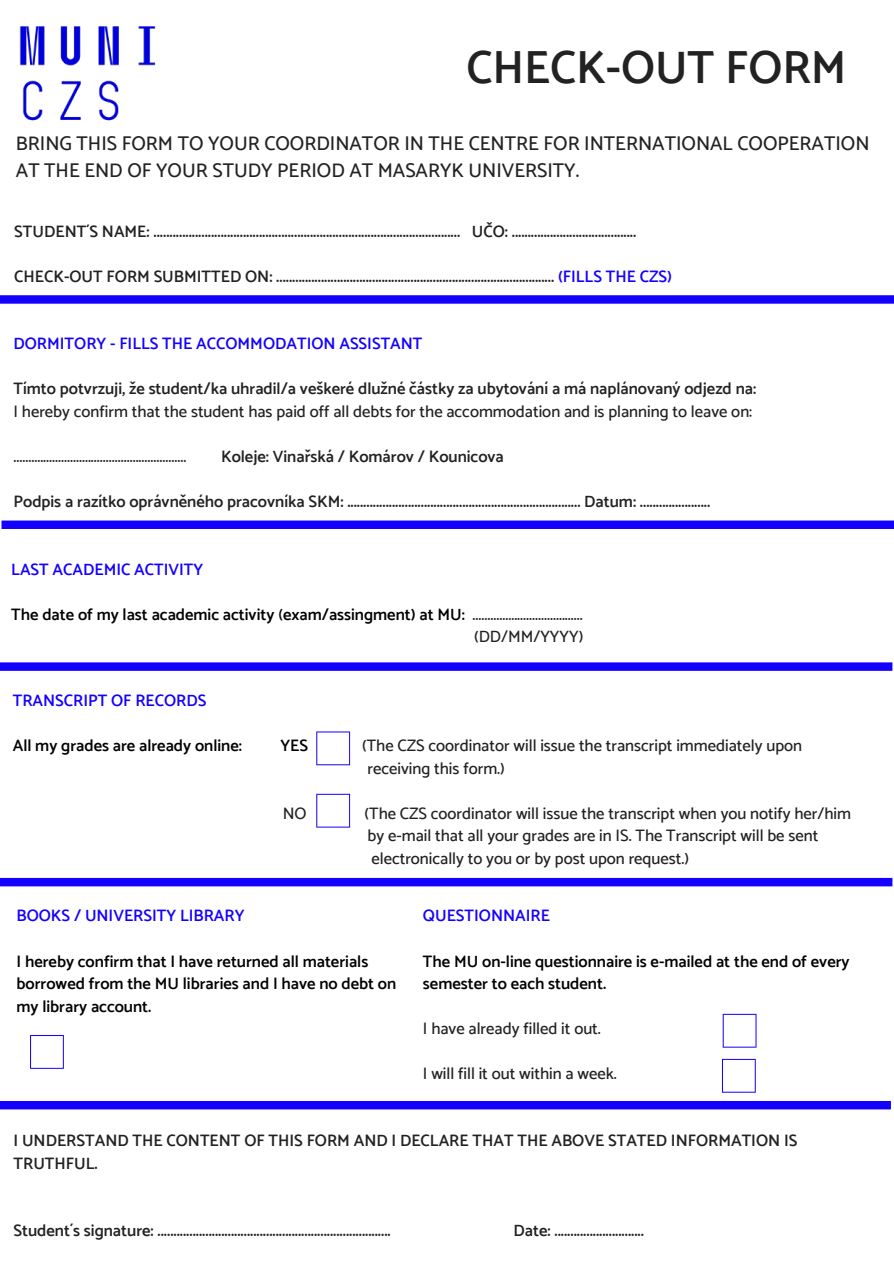
<style>
.page{position:relative;width:894px;height:1264px;background:#fff}
.page>*{position:absolute;margin:0;border:0;box-sizing:border-box;transform-origin:0 0}
.t1{font:600 46.35px "Catamaran";color:#222}
.t2{font:500 19.8px/27px "Catamaran";color:#222}
.t3{font:600 16.5px/22.5px "Catamaran";color:#222}
.t4{font:500 16.5px/22.5px "Catamaran";color:#222}
.t5{font:600 16.5px/22.5px "Catamaran";color:#000}
.t6{font:600 16.5px "Catamaran";color:#1400ff}
.s1{color:#1400ff}
.s2{font-weight:500}
.s3{font-weight:500;color:#222}
</style>
<div class="page">
<svg style="left:0;top:295px;width:893px;height:9px;background:#220fff"></svg>
<svg style="left:2px;top:520px;width:891px;height:9px;background:#220fff"></svg>
<svg style="left:0;top:662px;width:892px;height:9px;background:#220fff"></svg>
<svg style="left:316px;top:731px;width:34px;height:34px"></svg>
<svg style="left:316px;top:793px;width:34px;height:34px"></svg>
<div style="left:0;top:878px;width:892px;height:8px;background:#1400ff"></div>
<svg style="left:30px;top:1035px;width:34px;height:33px"></svg>
<svg style="left:721px;top:1058px;width:34px;height:34px"></svg>
<svg style="left:722px;top:1013px;width:34px;height:34px"></svg>
<div style="left:0;top:1101px;width:890px;height:8px;background:#1400ff"></div>
<img style="left:19px;top:26px;width:137px;height:95px">
<h1 class="t1" style="left:466px;top:40px;width:381px">CHECK-OUT FORM</h1>
<p class="t2" style="left:16px;top:129px;width:854px">BRING THIS FORM TO YOUR COORDINATOR IN THE CENTRE FOR INTERNATIONAL COOPERATION<br>AT THE END OF YOUR STUDY PERIOD AT MASARYK UNIVERSITY.</p>
<p class="t3" style="left:14px;top:220px;width:623px">STUDENT´S NAME: ................................................................................................ UČO: .......................................</p>
<p class="t3" style="left:14px;top:265px;width:659px">CHECK-OUT FORM SUBMITTED ON: ....................................................................................... <span class="s1">(FILLS THE CZS)</span></p>
<p class="t6" style="left:14px;top:334px;width:410px">DORMITORY - FILLS THE ACCOMMODATION ASSISTANT</p>
<p class="t3" style="left:14px;top:377px;width:744px">Tímto potvrzuji, že student/ka uhradil/a veškeré dlužné částky za ubytování a má naplánovaný odjezd na:</p>
<p class="t4" style="left:14px;top:400px;width:740px">I hereby confirm that the student has paid off all debts for the accommodation and is planning to leave on:</p>
<p class="t4" style="left:14px;top:445px;width:174px">..........................................................</p>
<p class="t3" style="left:221px;top:445px;width:284px">Koleje: Vinařská / Komárov / Kounicova</p>
<p class="t3" style="left:14px;top:490px;width:698px">Podpis a razítko oprávněného pracovníka SKM: ......................................................................... Datum: ......................</p>
<p class="t6" style="left:11px;top:559px;width:193px">LAST ACADEMIC ACTIVITY</p>
<p class="t5" style="left:11px;top:602px;width:573px;text-align:right">The date of my last academic activity <span class="s2">(</span>exam/assingment) at MU: <span class="s3">..................................... (DD/MM/YYYY)</span></p>
<p class="t6" style="left:13px;top:690px;width:195px">TRANSCRIPT OF RECORDS</p>
<p class="t5" style="left:13px;top:734px;width:231px">All my grades are already online:</p>
<p class="t5" style="left:280px;top:734px;width:29px">YES</p>
<p class="t4" style="left:367px;top:734px;width:436px;text-indent:-5px">(The CZS coordinator will issue the transcript immediately upon receiving this form.)</p>
<p class="t4" style="left:282px;top:801px;width:25px">NO</p>
<p class="t4" style="left:364px;top:801px;width:488px">(The CZS coordinator will issue the transcript when you notify her/him by e-mail that all your grades are in IS. The Transcript will be sent electronically to you or by post upon request.)</p>
<p class="t6" style="left:17px;top:906px;width:229px">BOOKS / UNIVERSITY LIBRARY</p>
<p class="t5" style="left:17px;top:949px;width:381px">I hereby confirm that I have returned all materials borrowed from the MU libraries and I have no debt on my library account.</p>
<p class="t6" style="left:423px;top:906px;width:129px">QUESTIONNAIRE</p>
<p class="t5" style="left:423px;top:949px;width:428px">The MU on-line questionnaire is e-mailed at the end of every semester to each student.</p>
<p class="t4" style="left:423px;top:1017px;width:179px">I have already filled it out.</p>
<p class="t4" style="left:423px;top:1062px;width:195px">I will fill it out within a week.</p>
<p class="t3" style="left:14px;top:1129px;width:785px">I UNDERSTAND THE CONTENT OF THIS FORM AND I DECLARE THAT THE ABOVE STATED INFORMATION IS<br>TRUTHFUL.</p>
<p class="t3" style="left:14px;top:1219px;width:378px">Student´s signature: .........................................................................</p>
<p class="t3" style="left:513px;top:1219px;width:132px">Date: ............................</p>
</div>
